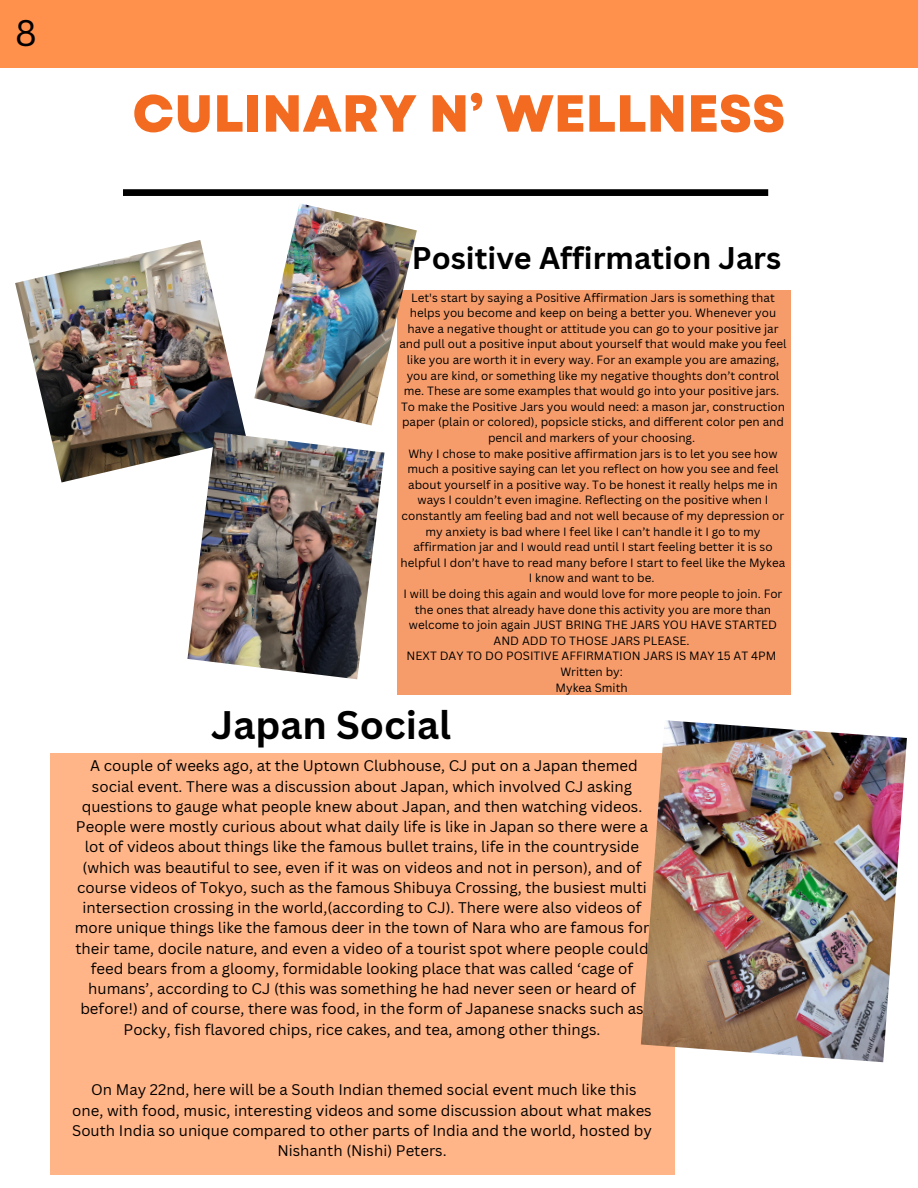
<style>
.page{position:relative;width:918px;height:1188px;background:#fff}
.page>*{position:absolute;margin:0;border:0;box-sizing:border-box;transform-origin:0 0}
.t1{font:800 52.05px "Garet";color:#f26b21}
.t2{font:700 38.85px "Canva Sans";color:#000}
.t3{font:36px "Canva Sans";color:#000}
.t4{font:700 30.45px "Canva Sans";color:#000}
.t5{font:15px/20.2px "Canva Sans";color:#000;text-align:center}
.t6{font:11.7px/15.6px "Canva Sans";color:#000;text-align:center}
</style>
<div class="page">
<div style="left:123px;top:189px;width:645px;height:7px;background:#000"></div>
<div style="left:50px;top:753px;width:624px;height:422px;background:#ffb588"></div>
<div style="left:398px;top:290px;width:393px;height:405px;background:#f69c6b"></div>
<div style="left:0;top:0;width:918px;height:67px;background:#ff914d"></div>
<img style="left:254px;top:204px;width:163px;height:221px">
<img style="left:15px;top:240px;width:230px;height:242px">
<img style="left:641px;top:720px;width:266px;height:342px">
<img style="left:187px;top:432px;width:198px;height:247px">
<h3 class="t3" style="left:15px;top:7px;width:23px">8</h3>
<p class="t1" style="left:133px;top:76px;width:654px">CULINARY N’ WELLNESS</p>
<h4 class="t4" style="left:412px;top:237px;width:371px">Positive Affirmation Jars</h4>
<p class="t6" style="left:399px;top:289px;width:389px">Let's start by saying a Positive Affirmation Jars is something that helps you become and keep on being a better you. Whenever you have a negative thought or attitude you can go to your positive jar and pull out a positive input about yourself that would make you feel like you are worth it in every way. For an example you are amazing, you are kind, or something like my negative thoughts don’t control me. These are some examples that would go into your positive jars.</p>
<p class="t6" style="left:401px;top:398px;width:385px">To make the Positive Jars you would need: a mason jar, construction paper (plain or colored), popsicle sticks, and different color pen and pencil and markers of your choosing.</p>
<p class="t6" style="left:401px;top:445px;width:386px">Why I chose to make positive affirmation jars is to let you see how much a positive saying can let you reflect on how you see and feel about yourself in a positive way. To be honest it really helps me in ways I couldn’t even imagine. Reflecting on the positive when I constantly am feeling bad and not well because of my depression or my anxiety is bad where I feel like I can’t handle it I go to my affirmation jar and I would read until I start feeling better it is so helpful I don’t have to read many before I start to feel like the Mykea I know and want to be.</p>
<p class="t6" style="left:403px;top:586px;width:381px">I will be doing this again and would love for more people to join. For the ones that already have done this activity you are more than welcome to join again JUST BRING THE JARS YOU HAVE STARTED AND ADD TO THOSE JARS PLEASE.</p>
<p class="t6" style="left:407px;top:648px;width:371px">NEXT DAY TO DO POSITIVE AFFIRMATION JARS IS MAY 15 AT 4PM</p>
<p class="t6" style="left:560px;top:664px;width:64px">Written by:</p>
<p class="t6" style="left:556px;top:679px;width:74px">Mykea Smith</p>
<h4 class="t2" style="left:211px;top:698px;width:241px">Japan Social</h4>
<p class="t5" style="left:75px;top:756px;width:576px">A couple of weeks ago, at the Uptown Clubhouse, CJ put on a Japan themed social event. There was a discussion about Japan, which involved CJ asking questions to gauge what people knew about Japan, and then watching videos.<br>People were mostly curious about what daily life is like in Japan so there were a lot of videos about things like the famous bullet trains, life in the countryside (which was beautiful to see, even if it was on videos and not in person), and of course videos of Tokyo, such as the famous Shibuya Crossing, the busiest multi intersection crossing in the world,(according to CJ). There were also videos of more unique things like the famous deer in the town of Nara who are famous for their tame, docile nature, and even a video of a tourist spot where people could feed bears from a gloomy, formidable looking place that was called ‘cage of humans’, according to CJ (this was something he had never seen or heard of before!) and of course, there was food, in the form of Japanese snacks such as Pocky, fish flavored chips, rice cakes, and tea, among other things.</p>
<h2 class="t5" style="left:72px;top:1080px;width:581px">On May 22nd, here will be a South Indian themed social event much like this one, with food, music, interesting videos and some discussion about what makes South India so unique compared to other parts of India and the world, hosted by Nishanth (Nishi) Peters.</h2>
</div>
